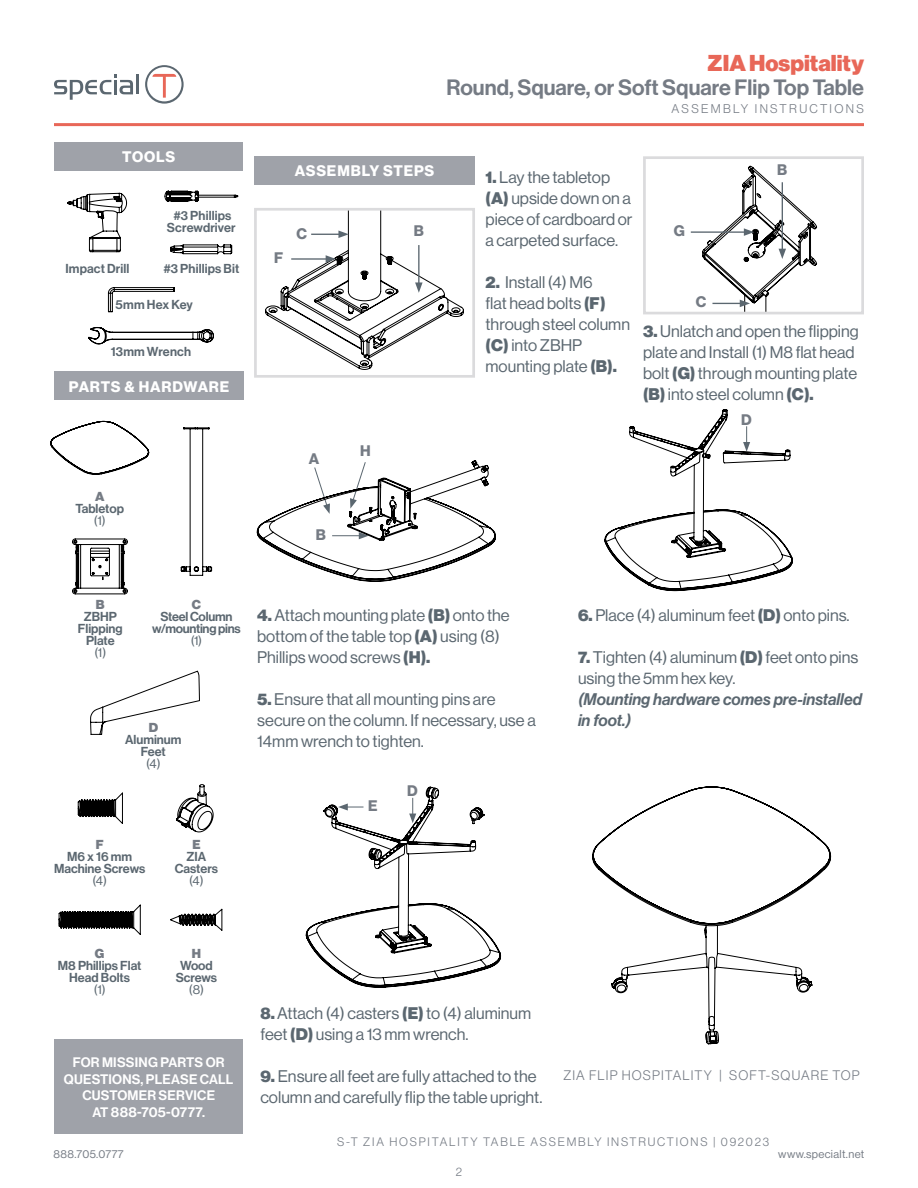
<style>
.page{position:relative;width:918px;height:1188px;background:#fff}
.page>*{position:absolute;margin:0;border:0;box-sizing:border-box;transform-origin:0 0}
.t1{font:22.5px "N Haas Grotesk DS Pro 95 Blk";color:#e86758}
.t2{font:21.75px "N Haas Grotesk DS Pro 65 Md";color:#757b84}
.t3{font:16.5px/21px "N Haas Grotesk DS Pro 55 Rg";color:#5b6770}
.t4{font:16.5px/21px "N Haas Grotesk DS Pro 66 Md It";color:#5b6770}
.t5{font:15.6px "N Haas Grotesk DS Pro 75 Bd";color:#757b84}
.t6{font:15px "N Haas Grotesk DS Pro 75 Bd";letter-spacing:.05em;color:#fff}
.t7{font:15px "N Haas Grotesk DS Pro 75 Bd";color:#757b84}
.t8{font:13.5px/16.5px "N Haas Grotesk DS Pro 65 Md";letter-spacing:.015em;color:#fff;text-align:center}
.t9{font:13.5px "N Haas Grotesk DS Pro 45 Lt";letter-spacing:.08em;color:#757b84}
.t10{font:12.75px/12px "N Haas Grotesk DS Pro 65 Md";color:#5b6770;text-align:center}
.t11{font:12.75px "N Haas Grotesk DS Pro 65 Md";letter-spacing:-.02em;color:#5b6770}
.t12{font:12.75px "N Haas Grotesk DS Pro 55 Rg";color:#5b6770}
.t13{font:12.75px "N Haas Grotesk DS Pro 95 Blk";color:#757b84}
.t14{font:12.3px "N Haas Grotesk DS Pro 45 Lt";letter-spacing:.19em;color:#757b84}
.t15{font:12px "N Haas Grotesk DS Pro 45 Lt";letter-spacing:.15em;color:#757b84}
.t16{font:11.25px "N Haas Grotesk DS Pro 55 Rg";letter-spacing:.03em;color:#757b84}
.s1{font-family:"N Haas Grotesk DS Pro 95 Blk"}
.s2{font-style:inherit}
</style>
<div class="page">
<div style="left:54px;top:142px;width:189px;height:28px;background:#9fa2a9"></div>
<div style="left:54px;top:1040px;width:189px;height:94px;background:#9fa2a9"></div>
<svg style="left:68px;top:193px;width:59px;height:59px"></svg>
<svg style="left:171px;top:245px;width:61px;height:9px"></svg>
<svg style="left:108px;top:287px;width:66px;height:25px"></svg>
<svg style="left:165px;top:191px;width:73px;height:10px"></svg>
<svg style="left:171px;top:909px;width:51px;height:22px"></svg>
<svg style="left:51px;top:421px;width:98px;height:54px"></svg>
<svg style="left:181px;top:428px;width:31px;height:148px"></svg>
<svg style="left:90px;top:671px;width:110px;height:64px"></svg>
<svg style="left:59px;top:905px;width:82px;height:30px"></svg>
<div style="left:643px;top:156px;width:221px;height:158px;border:3px solid #dbdbdd"></div>
<hr style="left:691px;top:231px;width:55px;height:2px;background:#5b6770">
<svg style="left:702px;top:166px;width:115px;height:147px"></svg>
<div style="left:254px;top:208px;width:221px;height:170px;border:3px solid #dbdbdd"></div>
<hr style="left:137px;top:74px;width:2px;height:20px;background:#5b6770">
<svg style="left:54px;top:74px;width:79px;height:26px"></svg>
<svg style="left:145px;top:65px;width:39px;height:39px"></svg>
<hr style="left:54px;top:123px;width:810px;height:3px;background:#e86758">
<div style="left:54px;top:372px;width:189px;height:28px;background:#9fa2a9"></div>
<div style="left:254px;top:156px;width:221px;height:29px;background:#9fa2a9"></div>
<svg style="left:72px;top:539px;width:56px;height:55px"></svg>
<svg style="left:176px;top:784px;width:37px;height:48px"></svg>
<svg style="left:265px;top:209px;width:199px;height:161px"></svg>
<svg style="left:257px;top:460px;width:239px;height:122px"></svg>
<svg style="left:605px;top:409px;width:188px;height:182px"></svg>
<svg style="left:306px;top:787px;width:195px;height:201px"></svg>
<svg style="left:592px;top:787px;width:239px;height:257px"></svg>
<svg style="left:88px;top:327px;width:126px;height:17px"></svg>
<svg style="left:78px;top:793px;width:45px;height:31px"></svg>
<p class="t6" style="left:122px;top:148px;width:55px">TOOLS</p>
<p class="t10" style="left:167px;top:210px;width:70px">#3 Phillips<br>Screwdriver</p>
<p class="t10" style="left:65px;top:262px;width:65px">Impact Drill</p>
<p class="t10" style="left:163px;top:263px;width:77px">#3 Phillips Bit</p>
<p class="t10" style="left:116px;top:299px;width:79px">5mm Hex Key</p>
<p class="t10" style="left:111px;top:346px;width:82px">13mm Wrench</p>
<p class="t6" style="left:69px;top:378px;width:162px">PARTS &amp; HARDWARE</p>
<p class="t13" style="left:95px;top:489px;width:11px">A</p>
<p class="t10" style="left:75px;top:503px;width:50px">Tabletop</p>
<p class="t12" style="left:94px;top:513px;width:13px">(1)</p>
<p class="t1" style="left:708px;top:50px;width:158px">ZIA Hospitality</p>
<p class="t2" style="left:446px;top:75px;width:419px">Round, Square, or Soft Square Flip Top Table</p>
<p class="t14" style="left:671px;top:102px;width:194px">ASSEMBLY INSTRUCTIONS</p>
<p class="t6" style="left:295px;top:162px;width:141px">ASSEMBLY STEPS</p>
<p class="t7" style="left:274px;top:249px;width:11px">F</p>
<p class="t5" style="left:293px;top:216px;width:12px">C</p>
<p class="t7" style="left:296px;top:225px;width:12px">C</p>
<p class="t7" style="left:414px;top:222px;width:12px">B</p>
<p class="t7" style="left:309px;top:450px;width:12px">A</p>
<p class="t7" style="left:360px;top:442px;width:12px">H</p>
<p class="t3" style="left:486px;top:167px;width:148px"><span class="s1">1.</span> Lay the tabletop <span class="s1">(A)</span> upside down on a piece of cardboard or a carpeted surface.</p>
<p class="t3" style="left:486px;top:272px;width:146px"><span class="s1">2.</span> Install (4) M6<br>flat head bolts <span class="s1">(F) </span>through steel column <span class="s1">(C)</span> into ZBHP mounting plate <span class="s1">(B).</span></p>
<p class="t7" style="left:674px;top:222px;width:13px">G</p>
<p class="t7" style="left:696px;top:293px;width:12px">C</p>
<p class="t7" style="left:777px;top:161px;width:12px">B</p>
<p class="t3" style="left:643px;top:321px;width:217px"><span class="s1">3.</span> Unlatch and open the flipping plate and Install (1) M8 flat head bolt <span class="s1">(G)</span> through mounting plate <span class="s1">(B)</span> into steel column <span class="s1">(C).</span></p>
<p class="t7" style="left:741px;top:411px;width:12px">D</p>
<p class="t7" style="left:316px;top:526px;width:12px">B</p>
<p class="t13" style="left:96px;top:597px;width:10px">B</p>
<p class="t10" style="left:84px;top:611px;width:35px">ZBHP</p>
<p class="t10" style="left:78px;top:623px;width:46px">Flipping</p>
<p class="t10" style="left:86px;top:635px;width:30px">Plate</p>
<p class="t12" style="left:94px;top:645px;width:13px">(1)</p>
<p class="t13" style="left:192px;top:597px;width:11px">C</p>
<p class="t11" style="left:160px;top:609px;width:73px">Steel Column</p>
<p class="t11" style="left:152px;top:621px;width:90px">w/mounting pins</p>
<p class="t12" style="left:191px;top:633px;width:13px">(1)</p>
<p class="t13" style="left:149px;top:720px;width:11px">D</p>
<p class="t10" style="left:125px;top:734px;width:58px">Aluminum</p>
<p class="t10" style="left:141px;top:746px;width:26px">Feet</p>
<p class="t12" style="left:146px;top:756px;width:16px">(4)</p>
<p class="t13" style="left:96px;top:837px;width:9px">F</p>
<p class="t10" style="left:67px;top:850px;width:67px">M6 x 16 mm</p>
<p class="t10" style="left:54px;top:862px;width:93px">Machine Screws</p>
<p class="t12" style="left:92px;top:873px;width:16px">(4)</p>
<p class="t13" style="left:192px;top:837px;width:10px">E</p>
<p class="t10" style="left:187px;top:850px;width:21px">ZIA</p>
<p class="t10" style="left:175px;top:862px;width:45px">Casters</p>
<p class="t12" style="left:189px;top:873px;width:16px">(4)</p>
<p class="t3" style="left:257px;top:605px;width:254px"><span class="s1">4.</span> Attach mounting plate <span class="s1">(B)</span> onto the bottom of the table top <span class="s1">(A)</span> using (8)<br>Phillips wood screws <span class="s1">(H).</span></p>
<p class="t3" style="left:257px;top:689px;width:280px"><span class="s1">5.</span> Ensure that all mounting pins are secure on the column. If necessary, use a<br>14mm wrench to tighten.</p>
<p class="t7" style="left:368px;top:797px;width:11px">E</p>
<p class="t7" style="left:407px;top:782px;width:12px">D</p>
<p class="t3" style="left:578px;top:605px;width:273px"><span class="s1">6.</span> Place (4) aluminum feet <span class="s1">(D)</span> onto pins.</p>
<p class="t3" style="left:578px;top:647px;width:282px"><span class="s1">7.</span> Tighten (4) aluminum <span class="s1">(D)</span> feet onto pins using the 5mm hex key.</p>
<p class="t4" style="left:578px;top:689px;width:286px">(Mounting hardware comes pre-installed in foot.)</p>
<p class="t13" style="left:95px;top:946px;width:11px">G</p>
<p class="t10" style="left:58px;top:960px;width:85px">M8 Phillips Flat<br>Head Bolts</p>
<p class="t12" style="left:94px;top:983px;width:13px">(1)</p>
<p class="t13" style="left:192px;top:946px;width:11px">H</p>
<p class="t10" style="left:180px;top:960px;width:34px">Wood</p>
<p class="t10" style="left:176px;top:972px;width:42px">Screws</p>
<p class="t12" style="left:189px;top:983px;width:17px">(8)</p>
<p class="t8" style="left:64px;top:1054px;width:171px">FOR MISSING PARTS OR<br>QUESTIONS, PLEASE CALL<br>CUSTOMER SERVICE</p>
<p class="t8" style="left:92px;top:1104px;width:114px">AT 888-705-0777.</p>
<p class="t3" style="left:260px;top:1003px;width:272px"><span class="s1">8.</span> Attach (4) casters <span class="s1">(E)</span> to (4) aluminum feet <span class="s1">(D)</span> using a 13 mm wrench.</p>
<p class="t3" style="left:260px;top:1066px;width:284px"><span class="s1">9.</span> Ensure all feet are fully attached to the column and carefully flip the table upright.</p>
<p class="t9" style="left:563px;top:1067px;width:298px">ZIA FLIP HOSPITALITY | SOFT-SQUARE TOP</p>
<p class="t15" style="left:337px;top:1135px;width:434px"><span class="s2">S-T</span> ZIA HOSPITALITY TABLE ASSEMBLY <span class="s2">INSTRUCTIONS | 092023</span></p>
<p class="t16" style="left:54px;top:1147px;width:72px">888.705.0777</p>
<p class="t16" style="left:778px;top:1147px;width:88px">www.specialt.net</p>
<p class="t15" style="left:456px;top:1165px;width:8px">2</p>
</div>
